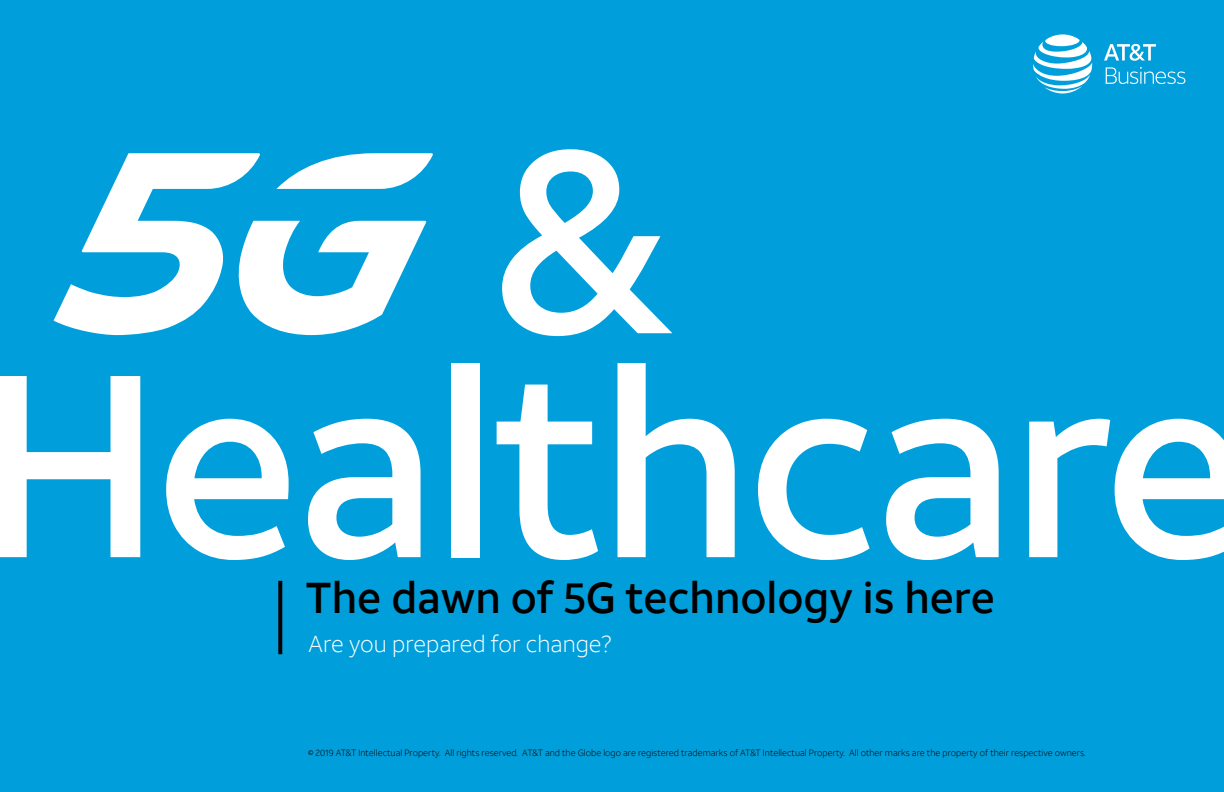
<style>
.page{position:relative;width:1224px;height:792px;background:#009fdb}
.page>*{position:absolute;margin:0;border:0;box-sizing:border-box;transform-origin:0 0}
.t1{font:500 258.8px/223.9px "ATT Aleck Sans";letter-spacing:-.02em;color:#fff;text-align:center}
.t2{font:500 43px "ATT Aleck Sans";color:#000}
.t3{font:300 23px "ATT Aleck Sans";color:#fff}
.t4{font:300 9px "ATT Aleck Sans";color:#000}
</style>
<div class="page">
<svg style="left:1033px;top:34px;width:59px;height:59px"></svg>
<svg style="left:1104px;top:44px;width:52px;height:17px"></svg>
<svg style="left:1106px;top:67px;width:79px;height:17px"></svg>
<svg style="left:278px;top:581px;width:4px;height:73px"></svg>
<svg style="left:54px;top:153px;width:379px;height:182px"></svg>
<h1 class="t1" style="left:-23px;top:131px;width:1273px">&amp;<br>Healthcare</h1>
<h2 class="t2" style="left:306px;top:571px;width:691px">The dawn of 5G technology is here</h2>
<h3 class="t3" style="left:309px;top:630px;width:305px">Are you prepared for change?</h3>
<p class="t4" style="left:308px;top:747px;width:779px">© 2019 AT&amp;T Intellectual Property. All rights reserved. AT&amp;T and the Globe logo are registered trademarks of AT&amp;T Intellectual Property. All other marks are the property of their respective owners.</p>
</div>
